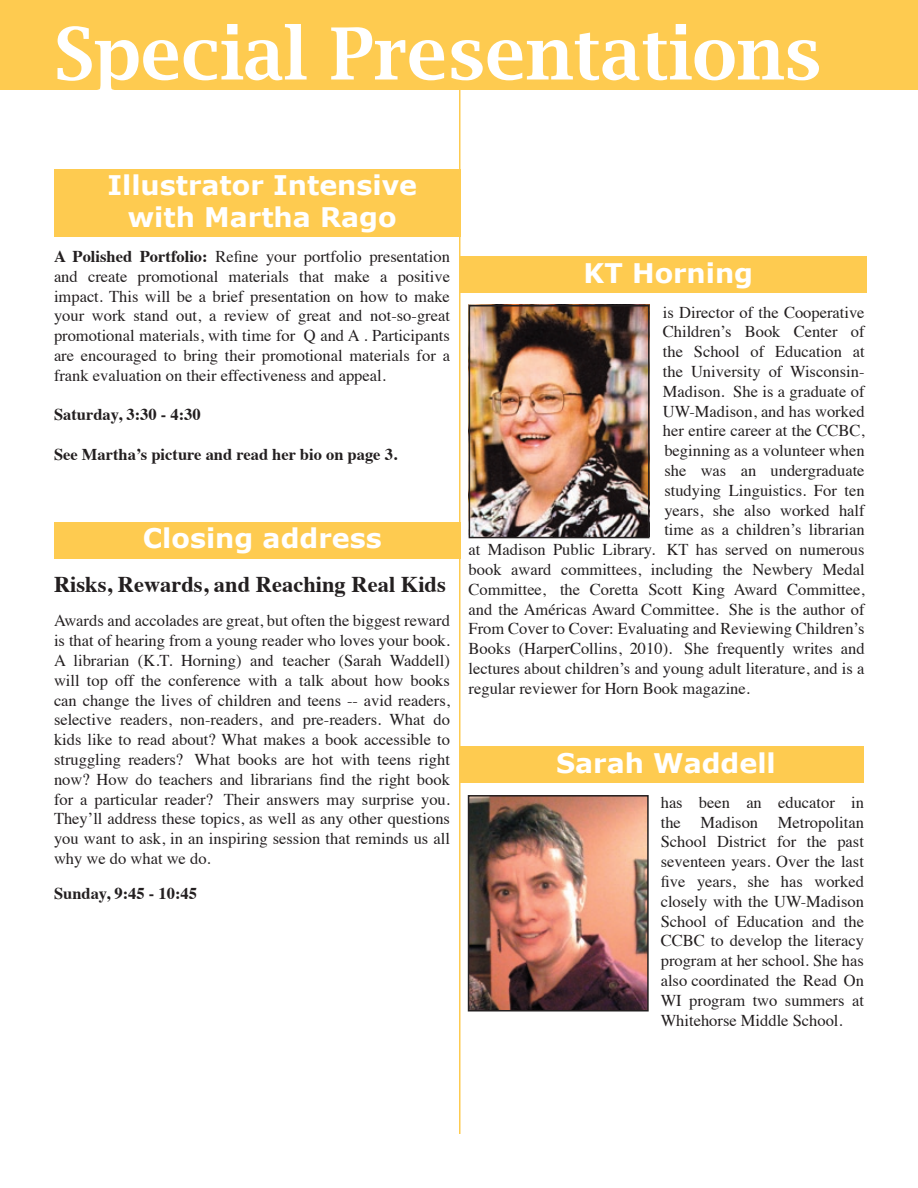
<style>
.page{position:relative;width:918px;height:1188px;background:#fff}
.page>*{position:absolute;margin:0;border:0;box-sizing:border-box;transform-origin:0 0}
.t1{font:600 72px "Lucida Bright";color:#fff}
.t2{font:700 27px/32.4px "Verdana";color:#fff;text-align:center}
.t3{font:700 22.5px "Times";color:#231f20}
.t4{font:16.5px/19.8px "Times";color:#231f20;text-align:justify}
.t5{font:700 16.5px "Times";color:#231f20}
.s1{font-weight:700}
</style>
<div class="page">
<div style="left:459px;top:746px;width:405px;height:36px;background:#fecb50"></div>
<div style="left:460px;top:256px;width:406px;height:36px;background:#fecb50"></div>
<img style="left:469px;top:304px;width:181px;height:231px">
<div style="left:469px;top:305px;width:181px;height:233px;border:2px solid #231f20"></div>
<img style="left:471px;top:798px;width:175px;height:211px">
<div style="left:468px;top:795px;width:181px;height:217px;border:2px solid #231f20"></div>
<hr style="left:459px;top:87px;width:1px;height:1047px;background:#fecb50">
<div style="left:0;top:0;width:918px;height:90px;background:#fecb50"></div>
<div style="left:54px;top:522px;width:406px;height:36px;background:#fecb50"></div>
<div style="left:54px;top:169px;width:406px;height:67px;background:#fecb50"></div>
<h1 class="t1" style="left:54px;top:13px;width:769px">Special Presentations</h1>
<h2 class="t2" style="left:107px;top:169px;width:311px">Illustrator Intensive with Martha Rago</h2>
<p class="t4" style="left:54px;top:245px;width:398px"><span class="s1">A Polished Portfolio:</span> Refine your portfolio presentation and create promotional materials that make a positive impact. This will be a brief presentation on how to make your work stand out, a review of great and not-so-great promotional materials, with time for Q and A . Participants are encouraged to bring their promotional materials for a frank evaluation on their effectiveness and appeal.</p>
<p class="t5" style="left:54px;top:399px;width:148px">Saturday, 3:30 - 4:30</p>
<p class="t5" style="left:54px;top:439px;width:345px">See Martha’s picture and read her bio on page 3.</p>
<h2 class="t2" style="left:143px;top:522px;width:241px">Closing address</h2>
<h3 class="t3" style="left:54px;top:562px;width:393px">Risks, Rewards, and Reaching Real Kids</h3>
<p class="t4" style="left:54px;top:610px;width:398px">Awards and accolades are great, but often the biggest reward is that of hearing from a young reader who loves your book.<br>A librarian (K.T. Horning) and teacher (Sarah Waddell) will top off the conference with a talk about how books can change the lives of children and teens -- avid readers, selective readers, non-readers, and pre-readers. What do kids like to read about? What makes a book accessible to struggling readers? What books are hot with teens right now? How do teachers and librarians find the right book for a particular reader? Their answers may surprise you.<br>They’ll address these topics, as well as any other questions you want to ask, in an inspiring session that reminds us all why we do what we do.</p>
<p class="t5" style="left:54px;top:877px;width:145px">Sunday, 9:45 - 10:45</p>
<h2 class="t2" style="left:584px;top:257px;width:171px">KT Horning</h2>
<p class="t4" style="left:663px;top:301px;width:203px">is Director of the Cooperative</p>
<p class="t4" style="left:663px;top:321px;width:203px">Children’s Book Center of</p>
<p class="t4" style="left:663px;top:340px;width:203px">the School of Education at</p>
<p class="t4" style="left:663px;top:360px;width:203px">the University of Wisconsin-</p>
<p class="t4" style="left:663px;top:380px;width:203px">Madison. She is a graduate of</p>
<p class="t4" style="left:663px;top:400px;width:203px">UW-Madison, and has worked</p>
<p class="t4" style="left:663px;top:420px;width:203px">her entire career at the CCBC,</p>
<p class="t4" style="left:664px;top:439px;width:202px">beginning as a volunteer when</p>
<p class="t4" style="left:664px;top:459px;width:202px">she was an undergraduate</p>
<p class="t4" style="left:664px;top:479px;width:202px">studying Linguistics. For ten</p>
<p class="t4" style="left:664px;top:499px;width:202px">years, she also worked half</p>
<p class="t4" style="left:664px;top:519px;width:202px">time as a children’s librarian</p>
<p class="t4" style="left:469px;top:538px;width:397px">at Madison Public Library. KT has served on numerous</p>
<p class="t4" style="left:469px;top:558px;width:398px">book award committees, including the Newbery Medal</p>
<p class="t4" style="left:469px;top:578px;width:398px">Committee, the Coretta Scott King Award Committee,</p>
<p class="t4" style="left:469px;top:598px;width:397px">and the Américas Award Committee. She is the author of</p>
<p class="t4" style="left:469px;top:618px;width:397px">From Cover to Cover: Evaluating and Reviewing Children’s</p>
<p class="t4" style="left:469px;top:637px;width:398px">Books (HarperCollins, 2010). She frequently writes and</p>
<p class="t4" style="left:469px;top:657px;width:397px">lectures about children’s and young adult literature, and is a</p>
<p class="t4" style="left:469px;top:677px;width:283px">regular reviewer for Horn Book magazine.</p>
<h2 class="t2" style="left:556px;top:747px;width:221px">Sarah Waddell</h2>
<p class="t4" style="left:661px;top:791px;width:205px">has been an educator in the Madison Metropolitan School District for the past seventeen years. Over the last five years, she has worked closely with the UW-Madison School of Education and the CCBC to develop the literacy program at her school. She has also coordinated the Read On WI program two summers at Whitehorse Middle School.</p>
</div>
